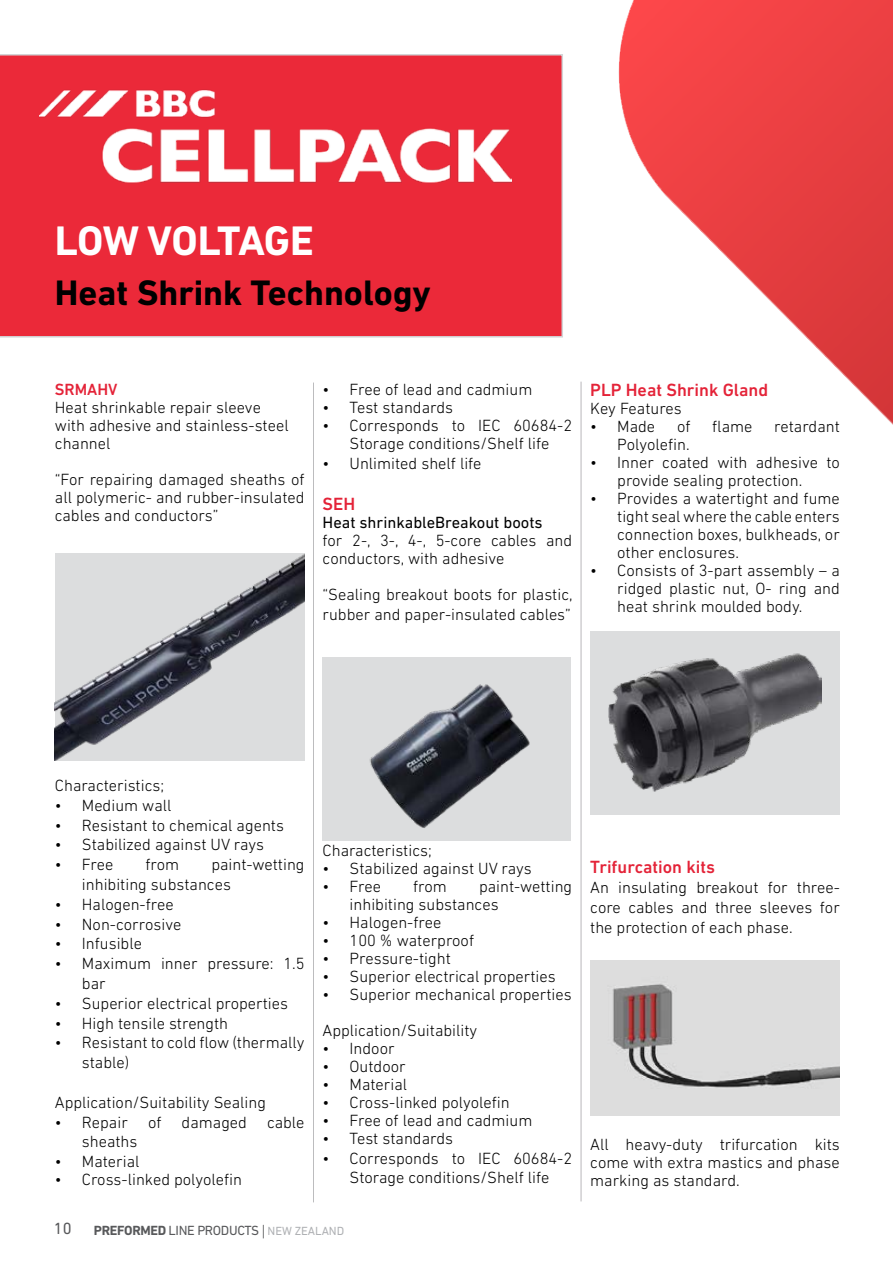
<style>
.page{position:relative;width:893px;height:1263px;background:#fff}
.page>*{position:absolute;margin:0;border:0;box-sizing:border-box;transform-origin:0 0}
.t1{font:700 42px "DIN Next LT Pro";letter-spacing:-.02em;color:#fff}
.t2{font:700 36px "DIN Next LT Pro";color:#000}
.t3{font:500 18px "DIN Next LT Pro";color:#e42338}
.t4{font:300 16.5px/18px "DIN Next LT Pro";color:#000}
.t5{font:16.5px "DIN Next LT Pro";color:#000}
.t6{font:500 16.5px "DIN Next LT Pro";color:#e42338}
.t7{font:16.5px "DIN Next LT Pro";color:#58595b}
.t8{font:13.5px "DIN Next LT Pro";letter-spacing:-.025em;color:#58595b}
.s1{font-weight:700}
.s2{font-family:"Minion Pro"}
.s3{font-size:12px;color:#afb1b4}
</style>
<div class="page">
<img style="left:0;top:1px;width:893px;height:1202px">
<h1 class="t1" style="left:55px;top:216px;width:261px">LOW VOLTAGE</h1>
<h2 class="t2" style="left:55px;top:272px;width:377px">Heat Shrink Technology</h2>
<p class="t6" style="left:55px;top:380px;width:64px">SRMAHV</p>
<p class="t4" style="left:55px;top:398px;width:235px">Heat shrinkable repair sleeve with adhesive and stainless-steel channel</p>
<p class="t4" style="left:55px;top:470px;width:251px;text-align:justify">“For repairing damaged sheaths of all polymeric- and rubber-insulated cables and conductors”</p>
<p class="t4" style="left:323px;top:380px;width:211px">• Free of lead and cadmium</p>
<p class="t4" style="left:323px;top:398px;width:132px">• Test standards</p>
<p class="t4" style="left:323px;top:416px;width:251px;text-align:center">• Corresponds to IEC 60684-2<br>Storage conditions/Shelf life</p>
<p class="t4" style="left:323px;top:454px;width:160px">• Unlimited shelf life</p>
<p class="t3" style="left:323px;top:494px;width:34px">SEH</p>
<p class="t5" style="left:323px;top:513px;width:222px">Heat shrinkableBreakout boots</p>
<p class="t4" style="left:323px;top:531px;width:251px">for 2-, 3-, 4-, 5-core cables and conductors, with adhesive</p>
<p class="t4" style="left:323px;top:584px;width:252px;line-height:19.8px">“Sealing breakout boots for plastic, rubber and paper-insulated cables”</p>
<p class="t3" style="left:590px;top:379px;width:180px">PLP Heat Shrink Gland</p>
<p class="t4" style="left:590px;top:399px;width:93px">Key Features</p>
<p class="t4" style="left:590px;top:417px;width:66px">• Made</p>
<p class="t4" style="left:677px;top:417px;width:15px">of</p>
<p class="t4" style="left:712px;top:417px;width:42px">flame</p>
<p class="t4" style="left:774px;top:417px;width:67px">retardant</p>
<p class="t4" style="left:617px;top:435px;width:74px">Polyolefin.</p>
<p class="t4" style="left:617px;top:453px;width:224px;text-indent:-27px">• Inner coated with adhesive to provide sealing protection.</p>
<p class="t4" style="left:617px;top:489px;width:224px;text-align:justify;text-indent:-27px">• Provides a watertight and fume tight seal where the cable enters connection boxes, bulkheads, or other enclosures.</p>
<p class="t4" style="left:617px;top:561px;width:224px;text-align:justify;text-indent:-27px">• Consists of 3-part assembly – a ridged plastic nut, O- ring and heat shrink moulded body.</p>
<p class="t4" style="left:55px;top:776px;width:111px">Characteristics;</p>
<p class="t4" style="left:55px;top:796px;width:118px">• Medium wall</p>
<p class="t4" style="left:55px;top:816px;width:231px">• Resistant to chemical agents</p>
<p class="t4" style="left:55px;top:836px;width:211px">• Stabilized against UV rays</p>
<p class="t4" style="left:55px;top:855px;width:60px">• Free</p>
<p class="t4" style="left:146px;top:855px;width:35px">from</p>
<p class="t4" style="left:82px;top:854px;width:224px;line-height:19.8px;text-indent:129px">paint-wetting inhibiting substances</p>
<p class="t4" style="left:55px;top:895px;width:120px">• Halogen-free</p>
<p class="t4" style="left:55px;top:915px;width:128px">• Non-corrosive</p>
<p class="t4" style="left:55px;top:935px;width:89px">• Infusible</p>
<p class="t4" style="left:82px;top:953px;width:224px;line-height:19.8px;text-indent:-27px">• Maximum inner pressure: 1.5 bar</p>
<p class="t4" style="left:55px;top:994px;width:235px">• Superior electrical properties</p>
<p class="t4" style="left:55px;top:1014px;width:175px">• High tensile strength</p>
<p class="t4" style="left:82px;top:1033px;width:224px;line-height:19.8px;text-indent:-27px">• Resistant to cold flow (thermally stable)</p>
<p class="t4" style="left:55px;top:1093px;width:213px">Application/Suitability Sealing</p>
<p class="t4" style="left:82px;top:1112px;width:224px;line-height:19.8px;text-indent:-27px">• Repair of damaged cable sheaths</p>
<p class="t4" style="left:55px;top:1152px;width:86px">• Material</p>
<p class="t4" style="left:55px;top:1170px;width:189px">• Cross-linked polyolefin</p>
<p class="t4" style="left:323px;top:841px;width:111px">Characteristics;</p>
<p class="t4" style="left:323px;top:859px;width:211px">• Stabilized against UV rays</p>
<p class="t4" style="left:323px;top:877px;width:60px">• Free</p>
<p class="t4" style="left:413px;top:877px;width:35px">from</p>
<p class="t4" style="left:350px;top:877px;width:224px;text-indent:129px">paint-wetting inhibiting substances</p>
<p class="t4" style="left:323px;top:913px;width:120px">• Halogen-free</p>
<p class="t4" style="left:323px;top:931px;width:153px">• 100 % waterproof</p>
<p class="t4" style="left:323px;top:949px;width:130px">• Pressure-tight</p>
<p class="t4" style="left:323px;top:967px;width:235px">• Superior electrical properties</p>
<p class="t4" style="left:323px;top:976px;width:251px;line-height:36px">• Superior mechanical properties<br>Application/Suitability</p>
<p class="t4" style="left:323px;top:1039px;width:74px">• Indoor</p>
<p class="t4" style="left:323px;top:1057px;width:85px">• Outdoor</p>
<p class="t4" style="left:323px;top:1075px;width:86px">• Material</p>
<p class="t4" style="left:323px;top:1093px;width:189px">• Cross-linked polyolefin</p>
<p class="t4" style="left:323px;top:1111px;width:211px">• Free of lead and cadmium</p>
<p class="t4" style="left:323px;top:1129px;width:132px">• Test standards</p>
<p class="t4" style="left:323px;top:1148px;width:251px;line-height:19.8px;text-align:center">• Corresponds to IEC 60684-2<br>Storage conditions/Shelf life</p>
<p class="t7" style="left:54px;top:1218px;width:19px">10</p>
<p class="t8" style="left:94px;top:1223px;width:252px"><span class="s1">PREFORMED</span> LINE PRODUCTS <span class="s2">|</span> <span class="s3">NEW ZEALAND</span></p>
<p class="t3" style="left:590px;top:856px;width:126px">Trifurcation kits</p>
<p class="t4" style="left:590px;top:877px;width:251px;line-height:19.8px;text-align:justify">An insulating breakout for three&shy;core cables and three sleeves for the protection of each phase.</p>
<p class="t4" style="left:590px;top:1135px;width:251px;text-align:justify">All heavy-duty trifurcation kits come with extra mastics and phase marking as standard.</p>
</div>
